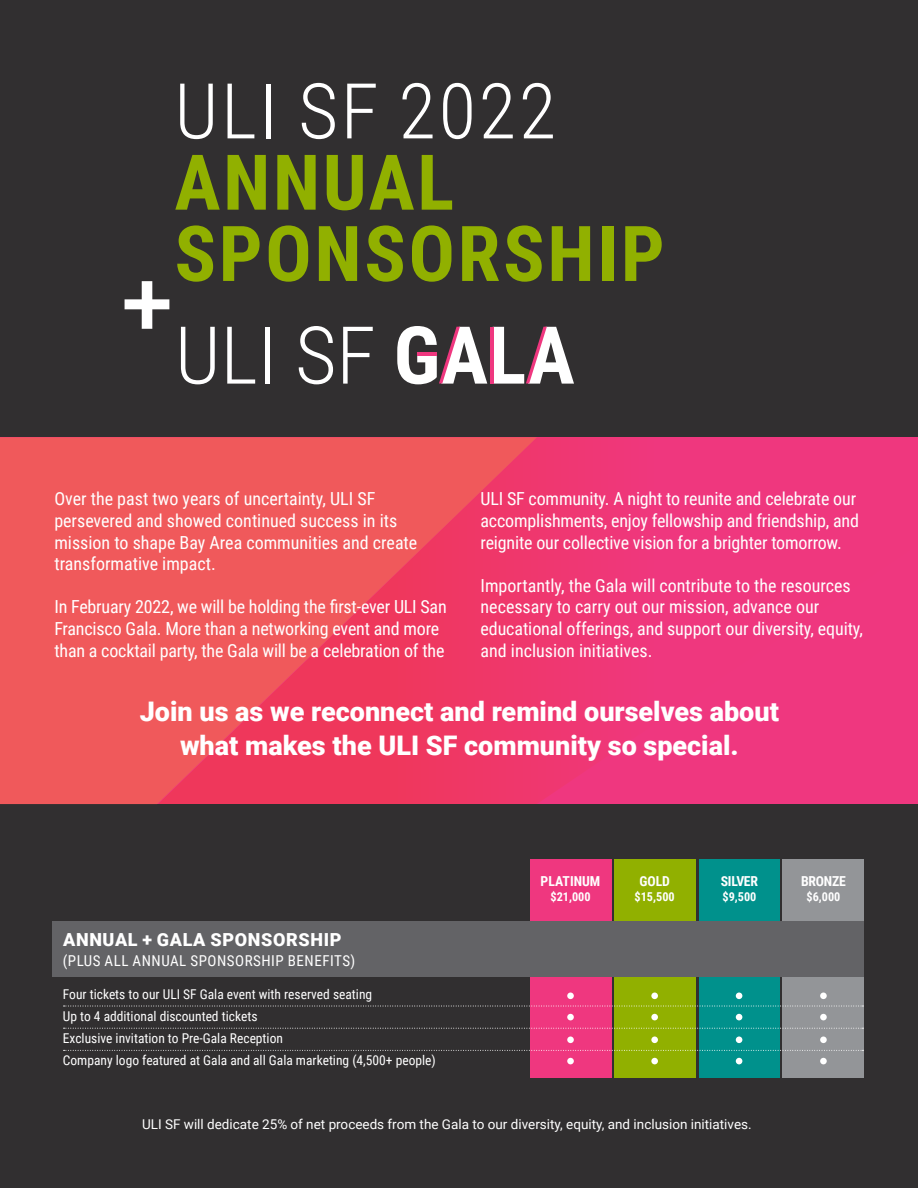
<style>
.page{position:relative;width:918px;height:1188px;background:#312f30}
.page>*{position:absolute;margin:0;border:0;box-sizing:border-box;transform-origin:0 0}
.t1{font:500 92.1px "Roboto";color:#fff}
.t2{font:300 79.95px "Roboto Condensed";color:#fff}
.t3{font:700 76.95px "Roboto Condensed";letter-spacing:.035em;color:#91b000}
.t4{font:300 76.95px "Roboto Condensed";letter-spacing:.035em;color:#fff}
.t5{font:900 27px/34.5px "Roboto";color:#fff;text-align:center}
.t6{font:18px/21.6px "Roboto Condensed";letter-spacing:-.005em;color:#fff}
.bulleted_list{font:900 18px "Roboto";letter-spacing:.035em;color:#fff}
.bulleted_list-2{font:15px "Roboto Condensed";letter-spacing:.035em;color:#fff}
.t7{font:700 13.8px "Roboto Condensed";letter-spacing:-.02em;color:#fff}
.t8{font:700 13.8px "Roboto Condensed";color:#fff}
.bulleted_list-3{font:13.5px "Roboto Condensed";color:#fff}
.t9{font:13.5px "Roboto";color:#fff}
.t10{font:700 12.15px "Roboto Condensed";color:#fff}
.s1{font-weight:700}
</style>
<div class="page">
<svg style="left:537px;top:437px;width:380px;height:367px;background:#ef377c"></svg>
<svg style="left:0;top:437px;width:537px;height:367px;background:#ef4c5d"></svg>
<div style="left:783px;top:860px;width:81px;height:218px;background:#939598"></div>
<div style="left:530px;top:860px;width:81px;height:218px;background:#ef377f"></div>
<div style="left:699px;top:860px;width:80px;height:218px;background:#00918c"></div>
<div style="left:614px;top:860px;width:81px;height:218px;background:#91b000"></div>
<div style="left:53px;top:921px;width:811px;height:55px;background:#636366"></div>
<svg style="left:64px;top:1006px;width:799px;height:1px"></svg>
<svg style="left:64px;top:1028px;width:799px;height:1px"></svg>
<svg style="left:64px;top:1050px;width:799px;height:1px"></svg>
<hr style="left:917px;top:0;width:1px;height:1188px;background:#fff">
<svg style="left:439px;top:327px;width:21px;height:56px"></svg>
<svg style="left:526px;top:327px;width:21px;height:56px"></svg>
<hr style="left:490px;top:327px;width:3px;height:56px;background:#ef377f">
<hr style="left:417px;top:353px;width:20px;height:3px;background:#ef377f">
<div style="left:567px;top:993px;width:7px;height:6px;background:#fff;border-radius:50%"></div>
<div style="left:651px;top:993px;width:7px;height:6px;background:#fff;border-radius:50%"></div>
<svg style="left:736px;top:993px;width:6px;height:6px"></svg>
<div style="left:820px;top:993px;width:7px;height:6px;background:#fff;border-radius:50%"></div>
<div style="left:567px;top:1037px;width:7px;height:6px;background:#fff;border-radius:50%"></div>
<div style="left:651px;top:1037px;width:7px;height:6px;background:#fff;border-radius:50%"></div>
<svg style="left:736px;top:1037px;width:6px;height:6px"></svg>
<div style="left:820px;top:1037px;width:7px;height:6px;background:#fff;border-radius:50%"></div>
<div style="left:567px;top:1014px;width:7px;height:6px;background:#fff;border-radius:50%"></div>
<div style="left:651px;top:1014px;width:7px;height:6px;background:#fff;border-radius:50%"></div>
<svg style="left:736px;top:1014px;width:6px;height:6px"></svg>
<div style="left:820px;top:1014px;width:7px;height:6px;background:#fff;border-radius:50%"></div>
<div style="left:567px;top:1058px;width:7px;height:6px;background:#fff;border-radius:50%"></div>
<div style="left:651px;top:1058px;width:7px;height:6px;background:#fff;border-radius:50%"></div>
<svg style="left:736px;top:1058px;width:6px;height:6px"></svg>
<div style="left:820px;top:1058px;width:7px;height:6px;background:#fff;border-radius:50%"></div>
<p class="t4" style="left:174px;top:57px;width:383px">ULI SF 2022</p>
<p class="t3" style="left:174px;top:128px;width:281px">ANNUAL</p>
<p class="t3" style="left:174px;top:200px;width:492px">SPONSORSHIP</p>
<p class="t1" style="left:122px;top:238px;width:53px">+</p>
<p class="t2" style="left:175px;top:299px;width:401px">ULI SF <span class="s1">GALA</span></p>
<p class="t6" style="left:54px;top:488px;width:365px">Over the past two years of uncertainty, ULI SF persevered and showed continued success in its mission to shape Bay Area communities and create transformative impact.</p>
<p class="t6" style="left:54px;top:596px;width:394px">In February 2022, we will be holding the first-ever ULI San<br>Francisco Gala. More than a networking event and more than a cocktail party, the Gala will be a celebration of the</p>
<p class="t6" style="left:481px;top:488px;width:380px">ULI SF community. A night to reunite and celebrate our accomplishments, enjoy fellowship and friendship, and reignite our collective vision for a brighter tomorrow.</p>
<p class="t6" style="left:481px;top:574px;width:384px">Importantly, the Gala will contribute to the resources necessary to carry out our mission, advance our educational offerings, and support our diversity, equity, and inclusion initiatives.</p>
<p class="t5" style="left:140px;top:693px;width:641px">Join us as we reconnect and remind ourselves about what makes the ULI SF community so special.</p>
<p class="bulleted_list" style="left:63px;top:927px;width:280px">ANNUAL + GALA SPONSORSHIP</p>
<p class="bulleted_list-2" style="left:63px;top:950px;width:294px">(PLUS ALL ANNUAL SPONSORSHIP BENEFITS)</p>
<p class="bulleted_list-3" style="left:63px;top:985px;width:311px">Four tickets to our ULI SF Gala event with reserved seating</p>
<p class="bulleted_list-3" style="left:63px;top:1007px;width:196px">Up to 4 additional discounted tickets</p>
<p class="bulleted_list-3" style="left:63px;top:1029px;width:222px">Exclusive invitation to Pre-Gala Reception</p>
<p class="bulleted_list-3" style="left:63px;top:1051px;width:374px">Company logo featured at Gala and all Gala marketing (4,500+ people)</p>
<p class="t8" style="left:541px;top:871px;width:61px">PLATINUM</p>
<p class="t10" style="left:551px;top:888px;width:42px">$21,000</p>
<p class="t7" style="left:639px;top:871px;width:32px">GOLD</p>
<p class="t10" style="left:635px;top:888px;width:42px">$15,500</p>
<p class="t7" style="left:721px;top:871px;width:39px">SILVER</p>
<p class="t10" style="left:723px;top:888px;width:35px">$9,500</p>
<p class="t9" style="left:142px;top:1114px;width:611px">ULI SF will dedicate 25% of net proceeds from the Gala to our diversity, equity, and inclusion initiatives.</p>
<p class="t7" style="left:801px;top:871px;width:46px">BRONZE</p>
<p class="t10" style="left:807px;top:888px;width:35px">$6,000</p>
</div>
